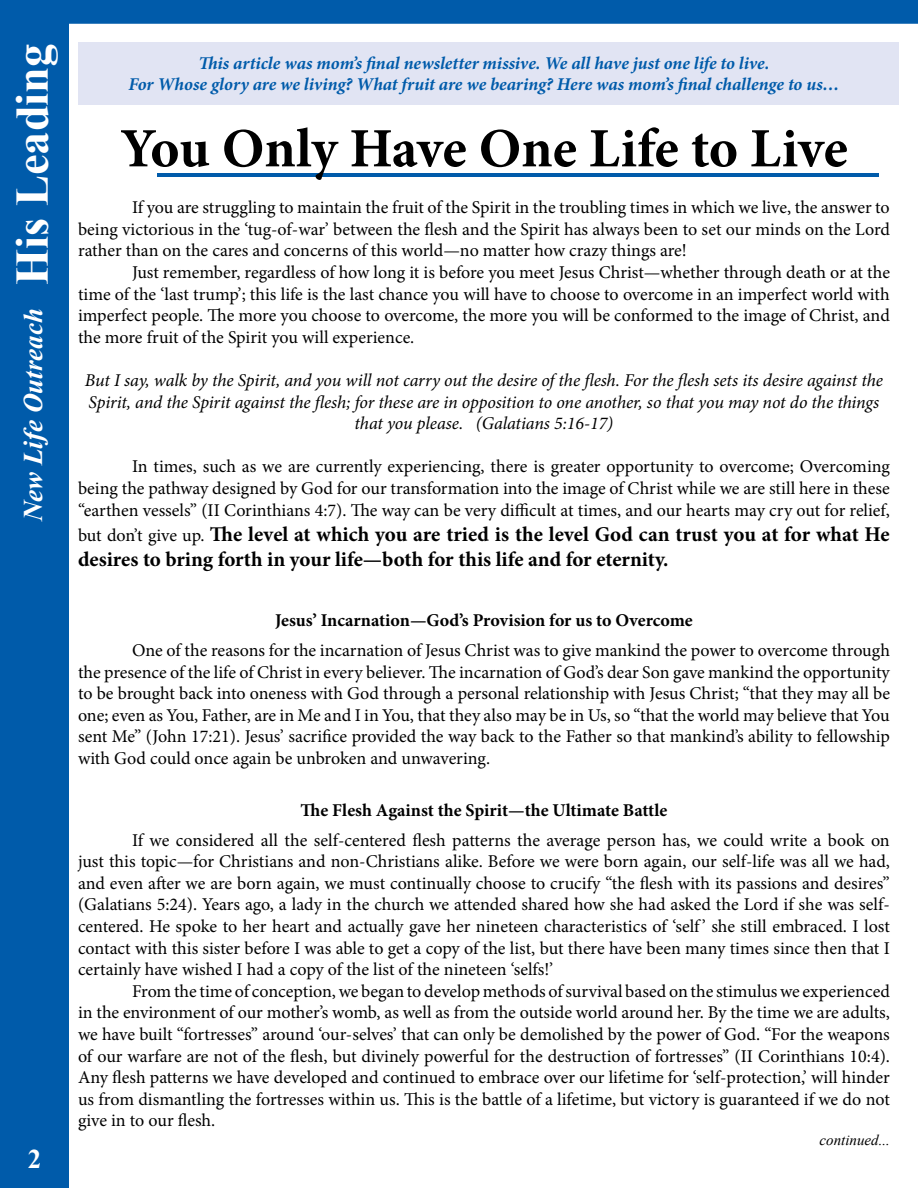
<style>
.page{position:relative;width:918px;height:1188px;background:#fff}
.page>*{position:absolute;margin:0;border:0;box-sizing:border-box;transform-origin:0 0}
.t1{font:700 55.5px "Minion Pro";color:#000}
.t2{font:700 46.5px "Times New Roman";color:#fff}
.t3{font:italic 700 27px "Times New Roman";color:#fff}
.t4{font:700 27px "Times New Roman";color:#fff}
.t5{font:700 21px/25.2px "Minion Pro";color:#000}
.t6{font:18px/21.6px "Minion Pro";color:#000;text-align:justify}
.t7{font:italic 18px/21.6px "Minion Pro";letter-spacing:-.01em;color:#000;text-align:center}
.t8{font:italic 700 18px/21.6px "Minion Pro";letter-spacing:-.005em;color:#005baa;text-align:center}
.t9{font:700 18px "Minion Pro";color:#000}
.t10{font:italic 15px "Times New Roman";color:#000}
.s1{font-weight:400;font-size:18px}
</style>
<div class="page">
<div style="left:78px;top:42px;width:820px;height:62px;background:#e1e4f3"></div>
<div style="left:1px;top:1px;width:916px;height:22px;background:#005baa"></div>
<div style="left:0;top:0;width:918px;height:24px;border:2px solid #005baa"></div>
<div style="left:1px;top:1px;width:67px;height:1186px;background:#005baa"></div>
<div style="left:0;top:0;width:69px;height:1188px;border:2px solid #005baa"></div>
<hr style="left:157px;top:173px;width:722px;height:4px;background:#005baa">
<h2 class="t2" style="left:-1px;top:285px;width:243px;rotate:-90deg">His Leading</h2>
<h3 class="t3" style="left:14px;top:521px;width:214px;rotate:-90deg">New Life Outreach</h3>
<h3 class="t4" style="left:28px;top:1139px;width:15px">2</h3>
<p class="t8" style="left:128px;top:52px;width:713px">This article was mom’s final newsletter missive. We all have just one life to live.<br>For Whose glory are we living? What fruit are we bearing? Here was mom’s final challenge to us…</p>
<h1 class="t1" style="left:120px;top:110px;width:729px">You Only Have One Life to Live</h1>
<p class="t6" style="left:78px;top:197px;width:814px;text-indent:54px">If you are struggling to maintain the fruit of the Spirit in the troubling times in which we live, the answer to being victorious in the ‘tug-of-war’ between the flesh and the Spirit has always been to set our minds on the Lord rather than on the cares and concerns of this world—no matter how crazy things are!</p>
<p class="t6" style="left:78px;top:262px;width:814px;text-indent:54px">Just remember, regardless of how long it is before you meet Jesus Christ—whether through death or at the time of the ‘last trump’; this life is the last chance you will have to choose to overcome in an imperfect world with imperfect people. The more you choose to overcome, the more you will be conformed to the image of Christ, and the more fruit of the Spirit you will experience.</p>
<p class="t7" style="left:85px;top:369px;width:800px">But I say, walk by the Spirit, and you will not carry out the desire of the flesh. For the flesh sets its desire against the<br>Spirit, and the Spirit against the flesh; for these are in opposition to one another, so that you may not do the things that you please. (Galatians 5:16-17)</p>
<p class="t6" style="left:78px;top:456px;width:814px;text-indent:54px">In times, such as we are currently experiencing, there is greater opportunity to overcome; Overcoming being the pathway designed by God for our transformation into the image of Christ while we are still here in these “earthen vessels” (II Corinthians 4:7). The way can be very difficult at times, and our hearts may cry out for relief,</p>
<p class="t5" style="left:78px;top:521px;width:813px"><span class="s1">but don’t give up.</span> The level at which you are tried is the level God can trust you at for what He desires to bring forth in your life—both for this life and for eternity.</p>
<p class="t9" style="left:275px;top:608px;width:419px">Jesus’ Incarnation—God’s Provision for us to Overcome</p>
<p class="t6" style="left:78px;top:640px;width:814px;text-indent:54px">One of the reasons for the incarnation of Jesus Christ was to give mankind the power to overcome through the presence of the life of Christ in every believer. The incarnation of God’s dear Son gave mankind the opportunity to be brought back into oneness with God through a personal relationship with Jesus Christ; “that they may all be one; even as You, Father, are in Me and I in You, that they also may be in Us, so “that the world may believe that You sent Me” (John 17:21). Jesus’ sacrifice provided the way back to the Father so that mankind’s ability to fellowship with God could once again be unbroken and unwavering.</p>
<p class="t9" style="left:301px;top:797px;width:368px">The Flesh Against the Spirit—the Ultimate Battle</p>
<p class="t6" style="left:78px;top:829px;width:813px;text-indent:54px">If we considered all the self-centered flesh patterns the average person has, we could write a book on just this topic—for Christians and non-Christians alike. Before we were born again, our self-life was all we had, and even after we are born again, we must continually choose to crucify “the flesh with its passions and desires” (Galatians 5:24). Years ago, a lady in the church we attended shared how she had asked the Lord if she was self&shy;centered. He spoke to her heart and actually gave her nineteen characteristics of ‘self ’ she still embraced. I lost contact with this sister before I was able to get a copy of the list, but there have been many times since then that I certainly have wished I had a copy of the list of the nineteen ‘selfs!’</p>
<p class="t6" style="left:78px;top:980px;width:814px;text-indent:54px">From the time of conception, we began to develop methods of survival based on the stimulus we experienced in the environment of our mother’s womb, as well as from the outside world around her. By the time we are adults, we have built “fortresses” around ‘our-selves’ that can only be demolished by the power of God. “For the weapons of our warfare are not of the flesh, but divinely powerful for the destruction of fortresses” (II Corinthians 10:4).<br>Any flesh patterns we have developed and continued to embrace over our lifetime for ‘self-protection,’ will hinder us from dismantling the fortresses within us. This is the battle of a lifetime, but victory is guaranteed if we do not give in to our flesh.</p>
<p class="t10" style="left:820px;top:1130px;width:72px">continued...</p>
</div>
